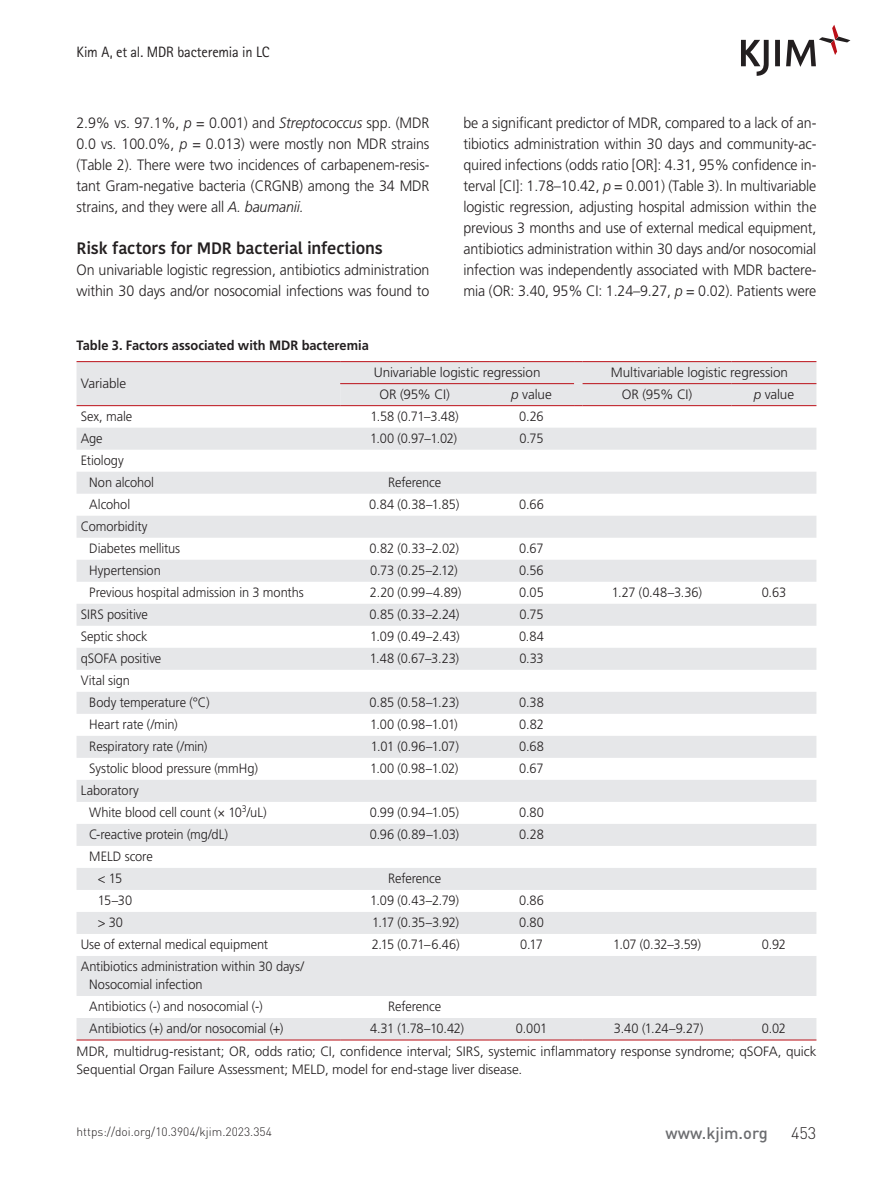
<style>
.page{position:relative;width:893px;height:1191px;background:#fff}
.page>*{position:absolute;margin:0;border:0;box-sizing:border-box;transform-origin:0 0}
.t1{font:600 16.5px "Kohinoor Bangla";letter-spacing:-.01em;color:#231f20}
.t2{font:500 16.5px "DIN Pro";color:#6c6d70}
.t3{font:300 16.5px "DIN Pro";color:#231f20}
.t4{font:300 15px/21px "Frutiger LT Std";letter-spacing:-.01em;color:#231f20;text-align:justify;scale:.95 1}
.t5{font:15px "Rotis Sans Serif Std";letter-spacing:-.01em;color:#231f20;scale:.96 1}
.t6{font:300 13.5px/22px "Frutiger LT Std";letter-spacing:-.005em;color:#231f20;scale:.95 1}
.t7{font:300 13.5px "Frutiger LT Std";letter-spacing:-.005em;color:#231f20}
.t8{font:700 13.5px "Frutiger LT Std";color:#231f20;scale:.95 1}
.t9{font:300 12px "DIN Pro";color:#231f20}
.s1{font-style:italic}
</style>
<div class="page">
<svg style="left:741px;top:25px;width:109px;height:51px"></svg>
<svg style="left:77px;top:406px;width:739px;height:633px;fill:#e8e9ea"></svg>
<svg style="left:77px;top:361px;width:739px;height:45px;background:#e3dcde"></svg>
<hr style="left:583px;top:405px;width:148px;height:1px;background:#bb1018">
<hr style="left:731px;top:405px;width:85px;height:1px;background:#bb1018">
<hr style="left:77px;top:1039px;width:263px;height:1px;background:#bb1018">
<hr style="left:340px;top:1039px;width:149px;height:1px;background:#bb1018">
<hr style="left:489px;top:1039px;width:85px;height:1px;background:#bb1018">
<hr style="left:583px;top:1039px;width:148px;height:1px;background:#bb1018">
<hr style="left:731px;top:1039px;width:85px;height:1px;background:#bb1018">
<p class="t5" style="left:77px;top:43px;width:202px">Kim A, et al. MDR bacteremia in LC</p>
<p class="t4" style="left:77px;top:112px;width:373px">2.9% vs. 97.1%, <span class="s1">p</span> = 0.001) and <span class="s1">Streptococcus</span> spp. (MDR 0.0 vs. 100.0%, <span class="s1">p</span> = 0.013) were mostly non MDR strains (Table 2). There were two incidences of carbapenem-resis&shy;tant Gram-negative bacteria (CRGNB) among the 34 MDR strains, and they were all <span class="s1">A. baumanii.</span></p>
<p class="t1" style="left:77px;top:234px;width:308px">Risk factors for MDR bacterial infections</p>
<p class="t4" style="left:77px;top:259px;width:373px">On univariable logistic regression, antibiotics administration within 30 days and/or nosocomial infections was found to</p>
<p class="t4" style="left:463px;top:112px;width:373px">be a significant predictor of MDR, compared to a lack of an&shy;tibiotics administration within 30 days and community-ac&shy;quired infections (odds ratio [OR]: 4.31, 95% confidence in&shy;terval [CI]: 1.78–10.42, <span class="s1">p</span> = 0.001) (Table 3). In multivariable logistic regression, adjusting hospital admission within the previous 3 months and use of external medical equipment, antibiotics administration within 30 days and/or nosocomial infection was independently associated with MDR bactere&shy;mia (OR: 3.40, 95% CI: 1.24–9.27, <span class="s1">p</span> = 0.02). Patients were</p>
<p class="t8" style="left:77px;top:338px;width:309px">Table 3. Factors associated with MDR bacteremia</p>
<p class="t7" style="left:81px;top:376px;width:47px">Variable</p>
<p class="t7" style="left:374px;top:365px;width:168px">Univariable logistic regression</p>
<p class="t7" style="left:611px;top:365px;width:179px">Multivariable logistic regression</p>
<p class="t7" style="left:379px;top:387px;width:72px">OR (95% CI)</p>
<p class="t7" style="left:511px;top:387px;width:42px"><span class="s1">p</span> value</p>
<p class="t7" style="left:622px;top:387px;width:72px">OR (95% CI)</p>
<p class="t7" style="left:754px;top:387px;width:42px"><span class="s1">p</span> value</p>
<p class="t6" style="left:81px;top:405px;width:56px">Sex, male</p>
<p class="t6" style="left:370px;top:405px;width:94px">1.58 (0.71–3.48)</p>
<p class="t6" style="left:519px;top:405px;width:27px">0.26</p>
<p class="t6" style="left:81px;top:427px;width:25px">Age</p>
<p class="t6" style="left:370px;top:427px;width:93px">1.00 (0.97–1.02)</p>
<p class="t6" style="left:520px;top:427px;width:27px">0.75</p>
<p class="t6" style="left:89px;top:449px;width:70px;text-indent:-9px">Etiology<br>Non alcohol</p>
<p class="t6" style="left:388px;top:471px;width:57px">Reference</p>
<p class="t6" style="left:89px;top:494px;width:45px">Alcohol</p>
<p class="t6" style="left:369px;top:494px;width:96px">0.84 (0.38–1.85)</p>
<p class="t6" style="left:519px;top:494px;width:27px">0.66</p>
<p class="t6" style="left:89px;top:516px;width:97px;text-indent:-9px">Comorbidity<br>Diabetes mellitus</p>
<p class="t6" style="left:370px;top:538px;width:96px">0.82 (0.33–2.02)</p>
<p class="t6" style="left:519px;top:538px;width:27px">0.67</p>
<p class="t6" style="left:89px;top:560px;width:77px">Hypertension</p>
<p class="t6" style="left:370px;top:560px;width:94px">0.73 (0.25–2.12)</p>
<p class="t6" style="left:519px;top:560px;width:27px">0.56</p>
<p class="t6" style="left:89px;top:582px;width:227px">Previous hospital admission in 3 months</p>
<p class="t6" style="left:370px;top:582px;width:98px">2.20 (0.99–4.89)</p>
<p class="t6" style="left:519px;top:582px;width:27px">0.05</p>
<p class="t6" style="left:612px;top:582px;width:96px">1.27 (0.48–3.36)</p>
<p class="t6" style="left:762px;top:582px;width:27px">0.63</p>
<p class="t6" style="left:81px;top:604px;width:72px">SIRS positive</p>
<p class="t6" style="left:370px;top:604px;width:96px">0.85 (0.33–2.24)</p>
<p class="t6" style="left:520px;top:604px;width:27px">0.75</p>
<p class="t6" style="left:81px;top:626px;width:72px">Septic shock</p>
<p class="t6" style="left:370px;top:626px;width:96px">1.09 (0.49–2.43)</p>
<p class="t6" style="left:519px;top:626px;width:28px">0.84</p>
<p class="t6" style="left:81px;top:648px;width:86px">qSOFA positive</p>
<p class="t6" style="left:370px;top:648px;width:95px">1.48 (0.67–3.23)</p>
<p class="t6" style="left:519px;top:648px;width:27px">0.33</p>
<p class="t6" style="left:89px;top:670px;width:128px;text-indent:-9px">Vital sign<br>Body temperature (°C)</p>
<p class="t6" style="left:370px;top:692px;width:96px">0.85 (0.58–1.23)</p>
<p class="t6" style="left:519px;top:692px;width:27px">0.38</p>
<p class="t6" style="left:89px;top:714px;width:95px">Heart rate (/min)</p>
<p class="t6" style="left:370px;top:714px;width:94px">1.00 (0.98–1.01)</p>
<p class="t6" style="left:519px;top:714px;width:28px">0.82</p>
<p class="t6" style="left:89px;top:736px;width:126px">Respiratory rate (/min)</p>
<p class="t6" style="left:371px;top:736px;width:94px">1.01 (0.96–1.07)</p>
<p class="t6" style="left:519px;top:736px;width:28px">0.68</p>
<p class="t6" style="left:89px;top:758px;width:179px">Systolic blood pressure (mmHg)</p>
<p class="t6" style="left:370px;top:758px;width:95px">1.00 (0.98–1.02)</p>
<p class="t6" style="left:519px;top:758px;width:27px">0.67</p>
<p class="t6" style="left:89px;top:780px;width:188px;text-indent:-9px">Laboratory<br>White blood cell count (× 10<sup>3</sup>/uL)</p>
<p class="t6" style="left:370px;top:802px;width:95px">0.99 (0.94–1.05)</p>
<p class="t6" style="left:519px;top:802px;width:28px">0.80</p>
<p class="t6" style="left:89px;top:824px;width:147px">C-reactive protein (mg/dL)</p>
<p class="t6" style="left:370px;top:824px;width:95px">0.96 (0.89–1.03)</p>
<p class="t6" style="left:519px;top:824px;width:27px">0.28</p>
<p class="t6" style="left:98px;top:846px;width:59px;text-indent:-9px">MELD score &lt; 15</p>
<p class="t6" style="left:388px;top:868px;width:57px">Reference</p>
<p class="t6" style="left:98px;top:890px;width:38px">15–30</p>
<p class="t6" style="left:370px;top:890px;width:95px">1.09 (0.43–2.79)</p>
<p class="t6" style="left:519px;top:890px;width:28px">0.86</p>
<p class="t6" style="left:98px;top:912px;width:28px">&gt; 30</p>
<p class="t6" style="left:372px;top:912px;width:93px">1.17 (0.35–3.92)</p>
<p class="t6" style="left:519px;top:912px;width:28px">0.80</p>
<p class="t6" style="left:81px;top:934px;width:199px">Use of external medical equipment</p>
<p class="t6" style="left:372px;top:934px;width:94px">2.15 (0.71–6.46)</p>
<p class="t6" style="left:520px;top:934px;width:25px">0.17</p>
<p class="t6" style="left:613px;top:934px;width:94px">1.07 (0.32–3.59)</p>
<p class="t6" style="left:762px;top:934px;width:27px">0.92</p>
<p class="t6" style="left:89px;top:958px;width:227px;line-height:18px;text-indent:-8px">Antibiotics administration within 30 days/<br>Nosocomial infection</p>
<p class="t6" style="left:89px;top:996px;width:184px">Antibiotics (-) and nosocomial (-)</p>
<p class="t6" style="left:388px;top:996px;width:57px">Reference</p>
<p class="t6" style="left:89px;top:1018px;width:206px">Antibiotics (+) and/or nosocomial (+)</p>
<p class="t6" style="left:370px;top:1018px;width:101px">4.31 (1.78–10.42)</p>
<p class="t6" style="left:516px;top:1018px;width:35px">0.001</p>
<p class="t6" style="left:614px;top:1018px;width:96px">3.40 (1.24–9.27)</p>
<p class="t6" style="left:77px;top:1017px;width:780px;text-indent:685px">0.02<br>MDR, multidrug-resistant; OR, odds ratio; CI, confidence interval; SIRS, systemic inflammatory response syndrome; qSOFA, quick</p>
<p class="t7" style="left:77px;top:1061px;width:447px">Sequential Organ Failure Assessment; MELD, model for end-stage liver disease.</p>
<p class="t9" style="left:77px;top:1123px;width:197px">https://doi.org/10.3904/kjim.2023.354</p>
<p class="t2" style="left:666px;top:1121px;width:104px">www.kjim.org</p>
<p class="t3" style="left:791px;top:1121px;width:27px">453</p>
</div>
